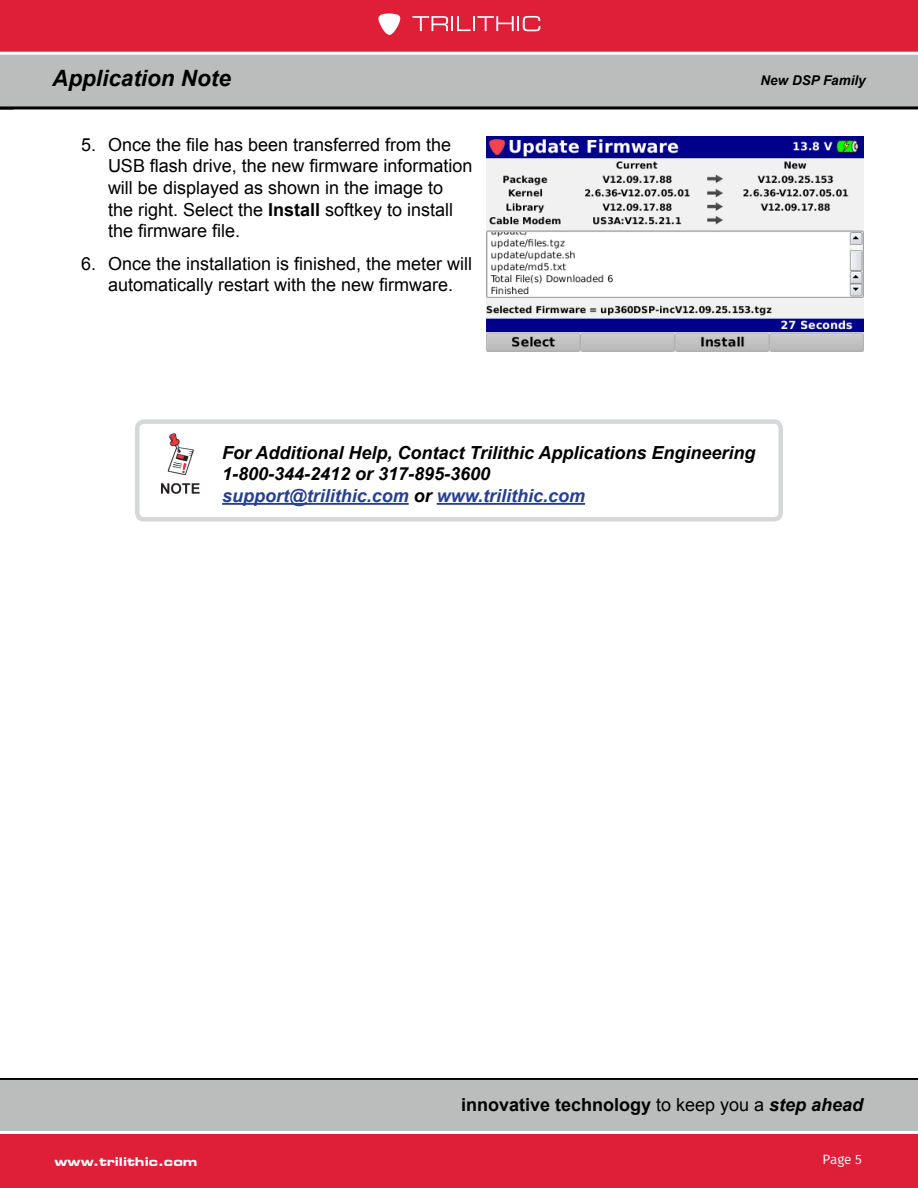
<style>
.page{position:relative;width:918px;height:1188px;background:#fff}
.page>*{position:absolute;margin:0;border:0;box-sizing:border-box;transform-origin:0 0}
.t1{font:italic 700 22.5px "Arial";color:#000}
.t2{font:18px/21.6px "Arial";color:#000}
.t3{font:italic 700 18px/21.6px "Arial";color:#000}
.t4{font:700 18px "Arial";color:#000}
.t5{font:italic 700 13.5px "Arial";color:#000}
.t6{font:13.5px "Fira Sans";color:#fff}
.t7{font:700 expanded 12px "Square 721 BT";color:#fff}
.s1{font-weight:700}
.s2{color:#25408f}
.s3{font-weight:400}
.s4{font-style:italic}
</style>
<div class="page">
<div style="left:0;top:0;width:918px;height:54px;background:#df1e37"></div>
<div style="left:0;top:54px;width:918px;height:54px;background:#bbbcbc"></div>
<hr style="left:0;top:52px;width:918px;height:3px;background:#fff">
<hr style="left:0;top:106px;width:918px;height:3px;background:#000">
<svg style="left:412px;top:16px;width:128px;height:15px"></svg>
<svg style="left:378px;top:13px;width:23px;height:22px"></svg>
<div style="left:0;top:1132px;width:918px;height:56px;background:#df1e37"></div>
<div style="left:0;top:1078px;width:918px;height:54px;background:#bbbcbc"></div>
<hr style="left:0;top:1131px;width:918px;height:3px;background:#fff">
<hr style="left:0;top:1078px;width:918px;height:2px;background:#000">
<svg style="left:0;top:1133px;width:13px;height:1px"></svg>
<svg style="left:0;top:1079px;width:13px;height:1px"></svg>
<img style="left:486px;top:137px;width:378px;height:214px">
<div style="left:135px;top:419px;width:648px;height:103px;border:4px solid #d5d7d8;border-radius:7px"></div>
<hr style="left:222px;top:503px;width:187px;height:2px;background:#25408f">
<hr style="left:437px;top:503px;width:148px;height:2px;background:#25408f">
<img style="left:162px;top:434px;width:37px;height:59px">
<p class="t1" style="left:52px;top:63px;width:180px">Application Note</p>
<p class="t5" style="left:761px;top:71px;width:107px">New DSP Family</p>
<p class="t2" style="left:108px;top:134px;width:366px;text-indent:-27px">5. Once the file has been transferred from the USB flash drive, the new firmware information will be displayed as shown in the image to the right. Select the <span class="s1">Install</span> softkey to install the firmware file.</p>
<p class="t2" style="left:81px;top:253px;width:393px;text-align:center">6. Once the installation is finished, the meter will automatically restart with the new firmware.</p>
<p class="t3" style="left:222px;top:442px;width:535px">For Additional Help, Contact Trilithic Applications Engineering<br>1-800-344-2412 or 317-895-3600<br><span class="s2">support@trilithic.com</span> or <span class="s2">www.trilithic.com</span></p>
<p class="t4" style="left:461px;top:1093px;width:404px">innovative technology <span class="s3">to keep you a</span> <span class="s4">step ahead</span></p>
<p class="t7" style="left:54px;top:1155px;width:145px">www.trilithic.com</p>
<p class="t6" style="left:823px;top:1149px;width:41px">Page 5</p>
</div>
